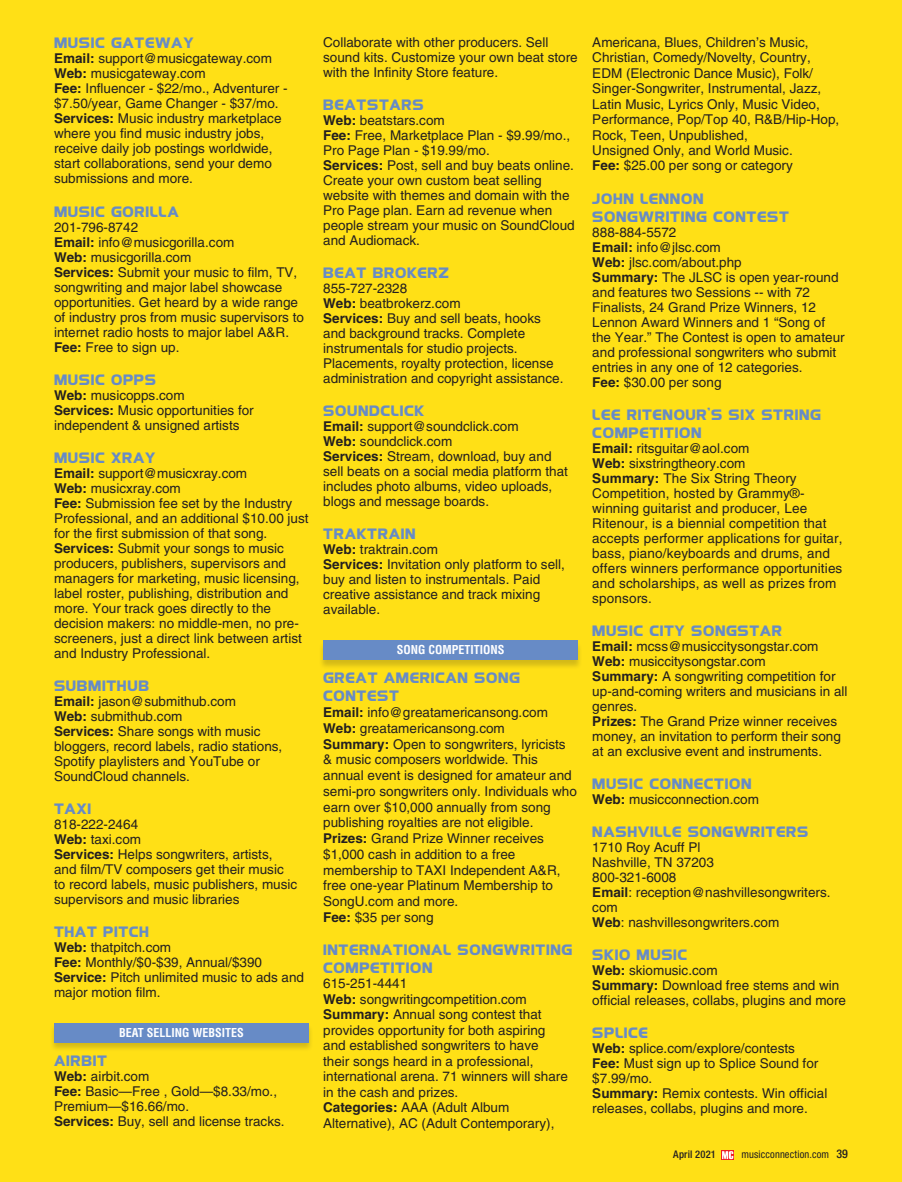
<style>
.page{position:relative;width:902px;height:1182px;background:#fff}
.page>*{position:absolute;margin:0;border:0;box-sizing:border-box;transform-origin:0 0}
.t1{font:13.5px/15px "Helvetica LT Std";color:#231f20}
.t2{font:700 13.5px/18px "Highland Gothic FLF";letter-spacing:.05em;color:#678bc6}
.t3{font:700 condensed 12px "Helvetica LT Std";color:#fff}
.t4{font:condensed 10.5px "Helvetica Neue";letter-spacing:.015em;color:#231f20}
.t5{font:500 condensed 10.5px "Helvetica Neue";letter-spacing:.02em;color:#231f20}
.s1{font-weight:700}
.s2{font-weight:500;font-size:12px}
</style>
<div class="page">
<div style="left:0;top:0;width:901px;height:1181px;background:#ffe016"></div>
<svg style="left:720px;top:1150px;width:13px;height:9px"></svg>
<svg style="left:721px;top:1150px;width:12px;height:8px"></svg>
<div style="left:49px;top:1023px;width:265px;height:29px;background:#231f20;opacity:.2"></div>
<div style="left:54px;top:1022px;width:255px;height:19px;background:#678bc6"></div>
<div style="left:318px;top:641px;width:264px;height:28px;background:#231f20;opacity:.2"></div>
<div style="left:323px;top:640px;width:255px;height:19px;background:#678bc6"></div>
<p class="t2" style="left:54px;top:33px;width:141px">MUSIC GATEWAY</p>
<p class="t1" style="left:54px;top:51px;width:235px"><span class="s1">Email:</span> support@musicgateway.com <span class="s1">Web:</span> musicgateway.com<br><span class="s1">Fee:</span> Influencer - $22/mo., Adventurer - $7.50/year, Game Changer - $37/mo.<br><span class="s1">Services:</span> Music industry marketplace where you find music industry jobs, receive daily job postings worldwide, start collaborations, send your demo submissions and more.</p>
<p class="t2" style="left:54px;top:201px;width:126px">MUSIC GORILLA</p>
<p class="t1" style="left:54px;top:219px;width:251px">201-796-8742<br><span class="s1">Email:</span> info@musicgorilla.com<br><span class="s1">Web:</span> musicgorilla.com<br><span class="s1">Services:</span> Submit your music to film, TV, songwriting and major label showcase opportunities. Get heard by a wide range of industry pros from music supervisors to internet radio hosts to major label A&amp;R.<br><span class="s1">Fee:</span> Free to sign up.</p>
<p class="t2" style="left:54px;top:369px;width:103px">MUSIC OPPS</p>
<p class="t1" style="left:54px;top:387px;width:201px"><span class="s1">Web:</span> musicopps.com<br><span class="s1">Services:</span> Music opportunities for independent &amp; unsigned artists</p>
<p class="t2" style="left:54px;top:447px;width:103px">MUSIC XRAY</p>
<p class="t1" style="left:54px;top:465px;width:256px"><span class="s1">Email:</span> support@musicxray.com<br><span class="s1">Web:</span> musicxray.com<br><span class="s1">Fee:</span> Submission fee set by the Industry Professional, and an additional $10.00 just for the first submission of that song.<br><span class="s1">Services:</span> Submit your songs to music producers, publishers, supervisors and managers for marketing, music licensing, label roster, publishing, distribution and more. Your track goes directly to the decision makers: no middle-men, no pre&shy;screeners, just a direct link between artist and Industry Professional.</p>
<p class="t2" style="left:54px;top:675px;width:96px">SUBMITHUB</p>
<p class="t1" style="left:54px;top:693px;width:230px"><span class="s1">Email:</span> jason@submithub.com<br><span class="s1">Web:</span> submithub.com<br><span class="s1">Services:</span> Share songs with music bloggers, record labels, radio stations,<br>Spotify playlisters and YouTube or<br>SoundCloud channels.</p>
<p class="t2" style="left:54px;top:798px;width:39px">TAXI</p>
<p class="t1" style="left:54px;top:816px;width:245px">818-222-2464<br><span class="s1">Web:</span> taxi.com<br><span class="s1">Services:</span> Helps songwriters, artists, and film/TV composers get their music to record labels, music publishers, music supervisors and music libraries</p>
<p class="t2" style="left:54px;top:921px;width:96px">THAT PITCH</p>
<p class="t1" style="left:54px;top:939px;width:251px"><span class="s1">Web:</span> thatpitch.com<br><span class="s1">Fee:</span> Monthly/$0-$39, Annual/$390<br><span class="s1">Service:</span> Pitch unlimited music to ads and major motion film.</p>
<p class="t3" style="left:119px;top:1024px;width:126px">BEAT SELLING WEBSITES</p>
<p class="t2" style="left:54px;top:1050px;width:54px">AIRBIT</p>
<p class="t1" style="left:54px;top:1068px;width:232px"><span class="s1">Web:</span> airbit.com<br><span class="s1">Fee:</span> Basic—Free , Gold—$8.33/mo.,<br>Premium—$16.66/mo.<br><span class="s1">Services:</span> Buy, sell and license tracks.</p>
<p class="t1" style="left:323px;top:35px;width:256px">Collaborate with other producers. Sell sound kits. Customize your own beat store with the Infinity Store feature.</p>
<p class="t2" style="left:323px;top:95px;width:102px">BEATSTARS</p>
<p class="t1" style="left:323px;top:113px;width:253px"><span class="s1">Web:</span> beatstars.com<br><span class="s1">Fee:</span> Free, Marketplace Plan - $9.99/mo.,<br>Pro Page Plan - $19.99/mo.<br><span class="s1">Services:</span> Post, sell and buy beats online.<br>Create your own custom beat selling website with themes and domain with the<br>Pro Page plan. Earn ad revenue when people stream your music on SoundCloud and Audiomack.</p>
<p class="t2" style="left:323px;top:263px;width:127px">BEAT BROKERZ</p>
<p class="t1" style="left:323px;top:281px;width:242px">855-727-2328<br><span class="s1">Web:</span> beatbrokerz.com<br><span class="s1">Services:</span> Buy and sell beats, hooks and background tracks. Complete instrumentals for studio projects.<br>Placements, royalty protection, license administration and copyright assistance.</p>
<p class="t2" style="left:323px;top:401px;width:102px">SOUNDCLICK</p>
<p class="t1" style="left:323px;top:419px;width:246px"><span class="s1">Email:</span> support@soundclick.com<br><span class="s1">Web:</span> soundclick.com<br><span class="s1">Services:</span> Stream, download, buy and sell beats on a social media platform that includes photo albums, video uploads, blogs and message boards.</p>
<p class="t2" style="left:323px;top:524px;width:94px">TRAKTRAIN</p>
<p class="t1" style="left:323px;top:542px;width:243px"><span class="s1">Web:</span> traktrain.com<br><span class="s1">Services:</span> Invitation only platform to sell, buy and listen to instrumentals. Paid creative assistance and track mixing available.</p>
<p class="t3" style="left:396px;top:642px;width:109px">SONG COMPETITIONS</p>
<p class="t2" style="left:323px;top:668px;width:198px">GREAT AMERICAN SONG<br>CONTEST</p>
<p class="t1" style="left:323px;top:704px;width:255px;line-height:15.8px"><span class="s1">Email:</span> info@greatamericansong.com <span class="s1">Web:</span> greatamericansong.com<br><span class="s1">Summary:</span> Open to songwriters, lyricists &amp; music composers worldwide. This annual event is designed for amateur and semi-pro songwriters only. Individuals who earn over $10,000 annually from song publishing royalties are not eligible.<br><span class="s1">Prizes:</span> Grand Prize Winner receives $1,000 cash in addition to a free membership to TAXI Independent A&amp;R, free one-year Platinum Membership to SongU.com and more.<br><span class="s1">Fee:</span> $35 per song</p>
<p class="t2" style="left:323px;top:939px;width:250px">INTERNATIONAL SONGWRITING<br>COMPETITION</p>
<p class="t1" style="left:323px;top:975px;width:246px;line-height:15.5px">615-251-4441<br><span class="s1">Web:</span> songwritingcompetition.com <span class="s1">Summary:</span> Annual song contest that provides opportunity for both aspiring and established songwriters to have their songs heard in a professional, international arena. 71 winners will share in the cash and prizes.<br><span class="s1">Categories:</span> AAA (Adult Album Alternative), AC (Adult Contemporary),</p>
<p class="t1" style="left:592px;top:34px;width:248px;line-height:15.5px">Americana, Blues, Children’s Music, Christian, Comedy/Novelty, Country, EDM (Electronic Dance Music), Folk/ Singer-Songwriter, Instrumental, Jazz, Latin Music, Lyrics Only, Music Video, Performance, Pop/Top 40, R&amp;B/Hip-Hop, Rock, Teen, Unpublished,<br>Unsigned Only, and World Music.<br><span class="s1">Fee:</span> $25.00 per song or category</p>
<p class="t2" style="left:592px;top:188px;width:198px">JOHN LENNON<br>SONGWRITING CONTEST</p>
<p class="t1" style="left:592px;top:224px;width:254px">888-884-5572<br><span class="s1">Email:</span> info@jlsc.com<br><span class="s1">Web:</span> jlsc.com/about.php<br><span class="s1">Summary:</span> The JLSC is open year-round and features two Sessions -- with 72<br>Finalists, 24 Grand Prize Winners, 12<br>Lennon Award Winners and 1 “Song of the Year.” The Contest is open to amateur and professional songwriters who submit entries in any one of 12 categories.<br><span class="s1">Fee:</span> $30.00 per song</p>
<p class="t2" style="left:592px;top:404px;width:230px">LEE RITENOUR’S SIX STRING<br>COMPETITION</p>
<p class="t1" style="left:592px;top:440px;width:252px"><span class="s1">Email:</span> ritsguitar@aol.com<br><span class="s1">Web:</span> sixstringtheory.com<br><span class="s1">Summary:</span> The Six String Theory Competition, hosted by Grammy®- winning guitarist and producer, Lee Ritenour, is a biennial competition that accepts performer applications for guitar, bass, piano/keyboards and drums, and offers winners performance opportunities and scholarships, as well as prizes from sponsors.</p>
<p class="t2" style="left:592px;top:620px;width:191px">MUSIC CITY SONGSTAR</p>
<p class="t1" style="left:592px;top:638px;width:257px"><span class="s1">Email:</span> mcss@musiccitysongstar.com <span class="s1">Web:</span> musiccitysongstar.com<br><span class="s1">Summary:</span> A songwriting competition for up-and-coming writers and musicians in all genres.<br><span class="s1">Prizes:</span> The Grand Prize winner receives money, an invitation to perform their song at an exclusive event and instruments.</p>
<p class="t2" style="left:592px;top:773px;width:161px">MUSIC CONNECTION</p>
<p class="t1" style="left:592px;top:791px;width:168px"><span class="s1">Web:</span> musicconnection.com</p>
<p class="t2" style="left:592px;top:821px;width:217px">NASHVILLE SONGWRITERS</p>
<p class="t1" style="left:592px;top:839px;width:240px">1710 Roy Acuff Pl<br>Nashville, TN 37203<br>800-321-6008<br><span class="s1">Email</span>: reception@nashvillesongwriters. com<br><span class="s1">Web</span>: nashvillesongwriters.com</p>
<p class="t2" style="left:592px;top:944px;width:96px">SKIO MUSIC</p>
<p class="t1" style="left:592px;top:962px;width:255px"><span class="s1">Web:</span> skiomusic.com<br><span class="s1">Summary:</span> Download free stems and win official releases, collabs, plugins and more</p>
<p class="t2" style="left:592px;top:1022px;width:57px">SPLICE</p>
<p class="t1" style="left:592px;top:1040px;width:236px"><span class="s1">Web:</span> splice.com/explore/contests<br><span class="s1">Fee:</span> Must sign up to Splice Sound for $7.99/mo.<br><span class="s1">Summary:</span> Remix contests. Win official releases, collabs, plugins and more.</p>
<p class="t5" style="left:673px;top:1148px;width:44px">April 2021</p>
<p class="t4" style="left:741px;top:1148px;width:108px">musicconnection.com <span class="s2">39</span></p>
</div>
